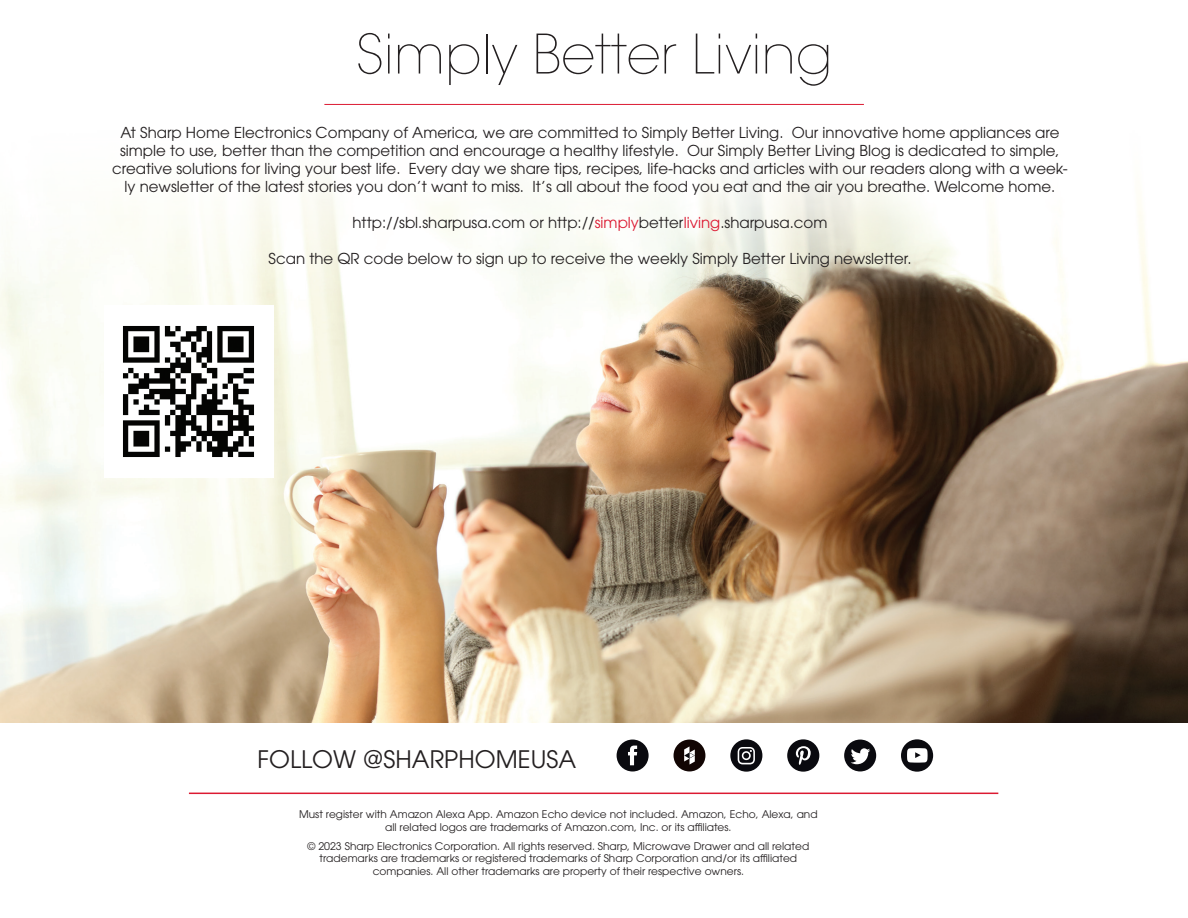
<style>
.page{position:relative;width:1188px;height:918px;background:#fff}
.page>*{position:absolute;margin:0;border:0;box-sizing:border-box;transform-origin:0 0}
.t1{font:200 54px "ITC Avant Garde Std";color:#231f20}
.t2{font:24px "ITC Avant Garde Std";color:#231f20}
.t3{font:15px/18px "ITC Avant Garde Std";color:#231f20;text-align:center}
.copyright_text{font:10.5px/12.6px "ITC Avant Garde Std";color:#231f20;text-align:center}
.s1{color:#dc1a32}
</style>
<div class="page">
<div style="left:674px;top:740px;width:31px;height:31px;background:#120503;border-radius:50%"></div>
<svg style="left:684px;top:746px;width:11px;height:19px"></svg>
<div style="left:901px;top:739px;width:32px;height:33px;background:#0a0a0f;border-radius:50%"></div>
<svg style="left:907px;top:748px;width:21px;height:15px"></svg>
<div style="left:787px;top:739px;width:32px;height:33px;background:#0a0a0f;border-radius:50%"></div>
<svg style="left:796px;top:746px;width:15px;height:19px"></svg>
<svg style="left:844px;top:740px;width:32px;height:31px"></svg>
<svg style="left:617px;top:740px;width:32px;height:31px"></svg>
<svg style="left:730px;top:739px;width:32px;height:33px"></svg>
<img style="left:0;top:161px;width:1188px;height:562px">
<hr style="left:324px;top:104px;width:540px;height:1px;background:#dc1a32">
<hr style="left:189px;top:793px;width:809px;height:1px;background:#dc1a32">
<img style="left:105px;top:305px;width:168px;height:172px">
<p class="t1" style="left:356px;top:21px;width:478px">Simply Better Living</p>
<p class="t3" style="left:112px;top:123px;width:957px">At Sharp Home Electronics Company of America, we are committed to Simply Better Living. Our innovative home appliances are simple to use, better than the competition and encourage a healthy lifestyle. Our Simply Better Living Blog is dedicated to simple, creative solutions for living your best life. Every day we share tips, recipes, life-hacks and articles with our readers along with a week&shy;ly newsletter of the latest stories you don’t want to miss. It’s all about the food you eat and the air you breathe. Welcome home.</p>
<p class="t3" style="left:352px;top:213px;width:476px">http://sbl.sharpusa.com or http://<span class="s1">simply</span>better<span class="s1">living</span>.sharpusa.com</p>
<p class="t3" style="left:268px;top:249px;width:645px">Scan the QR code below to sign up to receive the weekly Simply Better Living newsletter.</p>
<p class="t2" style="left:258px;top:744px;width:320px">FOLLOW @SHARPHOMEUSA</p>
<p class="copyright_text" style="left:299px;top:808px;width:520px">Must register with Amazon Alexa App. Amazon Echo device not included. Amazon, Echo, Alexa, and all related logos are trademarks of Amazon.com, Inc. or its affiliates.</p>
<p class="copyright_text" style="left:308px;top:840px;width:503px">© 2023 Sharp Electronics Corporation. All rights reserved. Sharp, Microwave Drawer and all related trademarks are trademarks or registered trademarks of Sharp Corporation and/or its affiliated companies. All other trademarks are property of their respective owners.</p>
</div>
